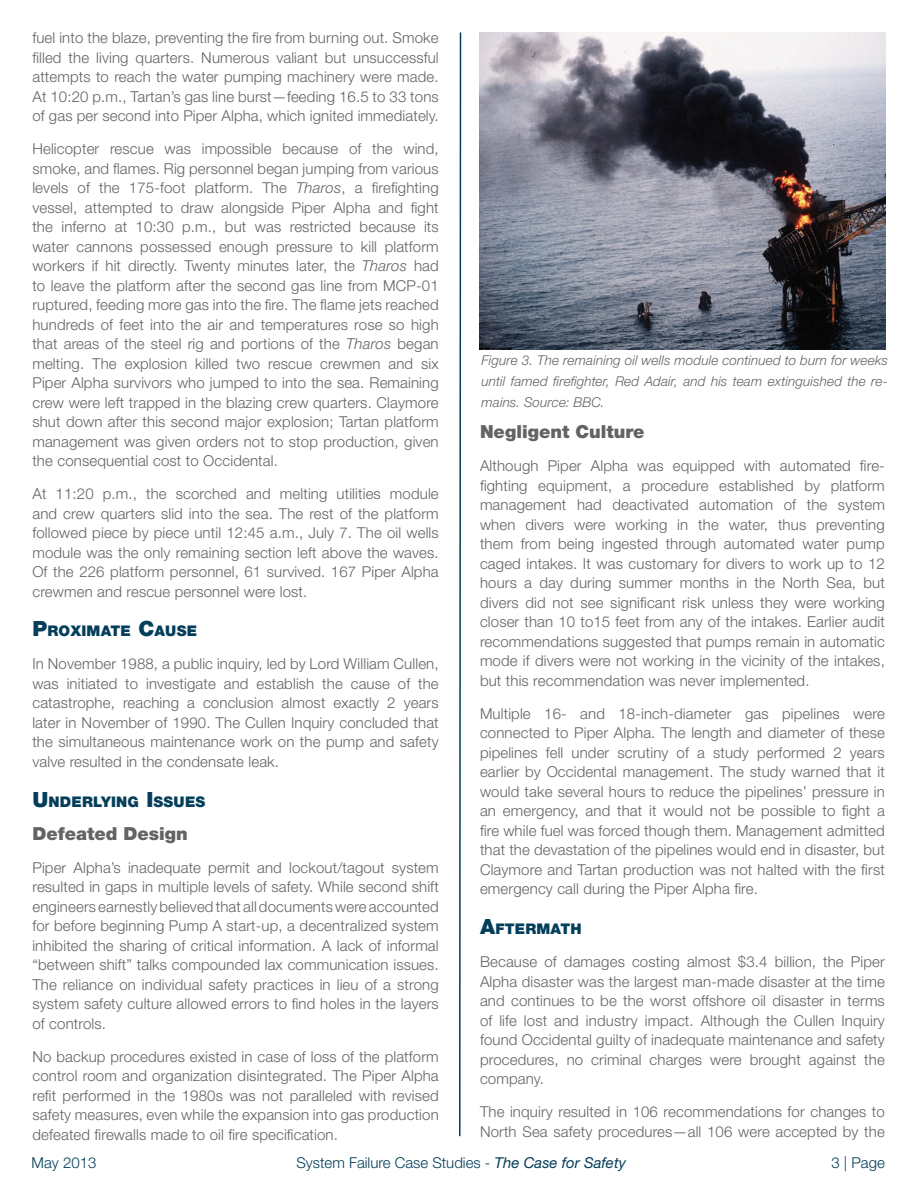
<style>
.page{position:relative;width:918px;height:1188px;background:#fff}
.page>*{position:absolute;margin:0;border:0;box-sizing:border-box;transform-origin:0 0}
.t1{font:900 18px "Helvetica Neue LT Std";color:#636366}
.t2{font:300 15px/19.5px "Helvetica Neue LT Std";letter-spacing:.01em;color:#636366;text-align:justify}
.t3{font:300 15px "Helvetica Neue LT Std";color:#043e5a}
.t4{font:900 14.7px "Helvetica Neue LT Std";letter-spacing:.015em;color:#043e5a}
.t5{font:italic 300 13.5px/21px "Helvetica Neue LT Std";letter-spacing:.01em;color:#636366;text-align:justify}
.s1{font-style:italic}
.s2{font-size:21px}
.s3{font-weight:400;font-style:italic}
</style>
<div class="page">
<svg style="left:459px;top:32px;width:3px;height:1105px"></svg>
<img style="left:479px;top:32px;width:407px;height:318px">
<p class="t2" style="left:32px;top:28px;width:408px">fuel into the blaze, preventing the fire from burning out. Smoke filled the living quarters. Numerous valiant but unsuccessful attempts to reach the water pumping machinery were made.<br>At 10:20 p.m., Tartan’s gas line burst—feeding 16.5 to 33 tons of gas per second into Piper Alpha, which ignited immediately.</p>
<p class="t2" style="left:32px;top:139px;width:408px">Helicopter rescue was impossible because of the wind, smoke, and flames. Rig personnel began jumping from various levels of the 175-foot platform. The <span class="s1">Tharos</span>, a firefighting vessel, attempted to draw alongside Piper Alpha and fight the inferno at 10:30 p.m., but was restricted because its water cannons possessed enough pressure to kill platform workers if hit directly. Twenty minutes later, the <span class="s1">Tharos</span> had to leave the platform after the second gas line from MCP-01 ruptured, feeding more gas into the fire. The flame jets reached hundreds of feet into the air and temperatures rose so high that areas of the steel rig and portions of the <span class="s1">Tharos</span> began melting. The explosion killed two rescue crewmen and six Piper Alpha survivors who jumped to into the sea. Remaining crew were left trapped in the blazing crew quarters. Claymore shut down after this second major explosion; Tartan platform management was given orders not to stop production, given the consequential cost to Occidental.</p>
<p class="t2" style="left:32px;top:484px;width:408px">At 11:20 p.m., the scorched and melting utilities module and crew quarters slid into the sea. The rest of the platform followed piece by piece until 12:45 a.m., July 7. The oil wells module was the only remaining section left above the waves.<br>Of the 226 platform personnel, 61 survived. 167 Piper Alpha crewmen and rescue personnel were lost.</p>
<h1 class="t4" style="left:32px;top:622px;width:166px"><span class="s2">P</span>ROXIMATE <span class="s2">C</span>AUSE</h1>
<p class="t2" style="left:32px;top:654px;width:408px">In November 1988, a public inquiry, led by Lord William Cullen, was initiated to investigate and establish the cause of the catastrophe, reaching a conclusion almost exactly 2 years later in November of 1990. The Cullen Inquiry concluded that the simultaneous maintenance work on the pump and safety valve resulted in the condensate leak.</p>
<h1 class="t4" style="left:32px;top:793px;width:174px"><span class="s2">U</span>NDERLYING <span class="s2">I</span>SSUES</h1>
<h2 class="t1" style="left:32px;top:822px;width:157px">Defeated Design</h2>
<p class="t2" style="left:32px;top:857px;width:408px">Piper Alpha’s inadequate permit and lockout/tagout system resulted in gaps in multiple levels of safety. While second shift engineers earnestly believed that all documents were accounted for before beginning Pump A start-up, a decentralized system inhibited the sharing of critical information. A lack of informal “between shift” talks compounded lax communication issues.<br>The reliance on individual safety practices in lieu of a strong system safety culture allowed errors to find holes in the layers of controls.</p>
<p class="t2" style="left:32px;top:1046px;width:408px">No backup procedures existed in case of loss of the platform control room and organization disintegrated. The Piper Alpha refit performed in the 1980s was not paralleled with revised safety measures, even while the expansion into gas production defeated firewalls made to oil fire specification.</p>
<p class="t5" style="left:482px;top:349px;width:408px">Figure 3. The remaining oil wells module continued to burn for weeks until famed firefighter, Red Adair, and his team extinguished the re&shy;mains. Source: BBC.</p>
<h2 class="t1" style="left:480px;top:421px;width:166px">Negligent Culture</h2>
<p class="t2" style="left:480px;top:456px;width:406px">Although Piper Alpha was equipped with automated fire&shy;fighting equipment, a procedure established by platform management had deactivated automation of the system when divers were working in the water, thus preventing them from being ingested through automated water pump caged intakes. It was customary for divers to work up to 12 hours a day during summer months in the North Sea, but divers did not see significant risk unless they were working closer than 10 to15 feet from any of the intakes. Earlier audit recommendations suggested that pumps remain in automatic mode if divers were not working in the vicinity of the intakes, but this recommendation was never implemented.</p>
<p class="t2" style="left:480px;top:703px;width:406px">Multiple 16- and 18-inch-diameter gas pipelines were connected to Piper Alpha. The length and diameter of these pipelines fell under scrutiny of a study performed 2 years earlier by Occidental management. The study warned that it would take several hours to reduce the pipelines’ pressure in an emergency, and that it would not be possible to fight a fire while fuel was forced though them. Management admitted that the devastation of the pipelines would end in disaster, but Claymore and Tartan production was not halted with the first emergency call during the Piper Alpha fire.</p>
<h1 class="t4" style="left:480px;top:920px;width:103px"><span class="s2">A</span>FTERMATH</h1>
<p class="t2" style="left:480px;top:952px;width:406px">Because of damages costing almost $3.4 billion, the Piper Alpha disaster was the largest man-made disaster at the time and continues to be the worst offshore oil disaster in terms of life lost and industry impact. Although the Cullen Inquiry found Occidental guilty of inadequate maintenance and safety procedures, no criminal charges were brought against the company.</p>
<p class="t2" style="left:480px;top:1102px;width:406px">The inquiry resulted in 106 recommendations for changes to<br>North Sea safety procedures—all 106 were accepted by the</p>
<p class="t3" style="left:32px;top:1154px;width:66px">May 2013</p>
<p class="t3" style="left:297px;top:1153px;width:331px">System Failure Case Studies - <span class="s3">The Case for Safety</span></p>
<p class="t3" style="left:831px;top:1154px;width:55px">3 | Page</p>
</div>
